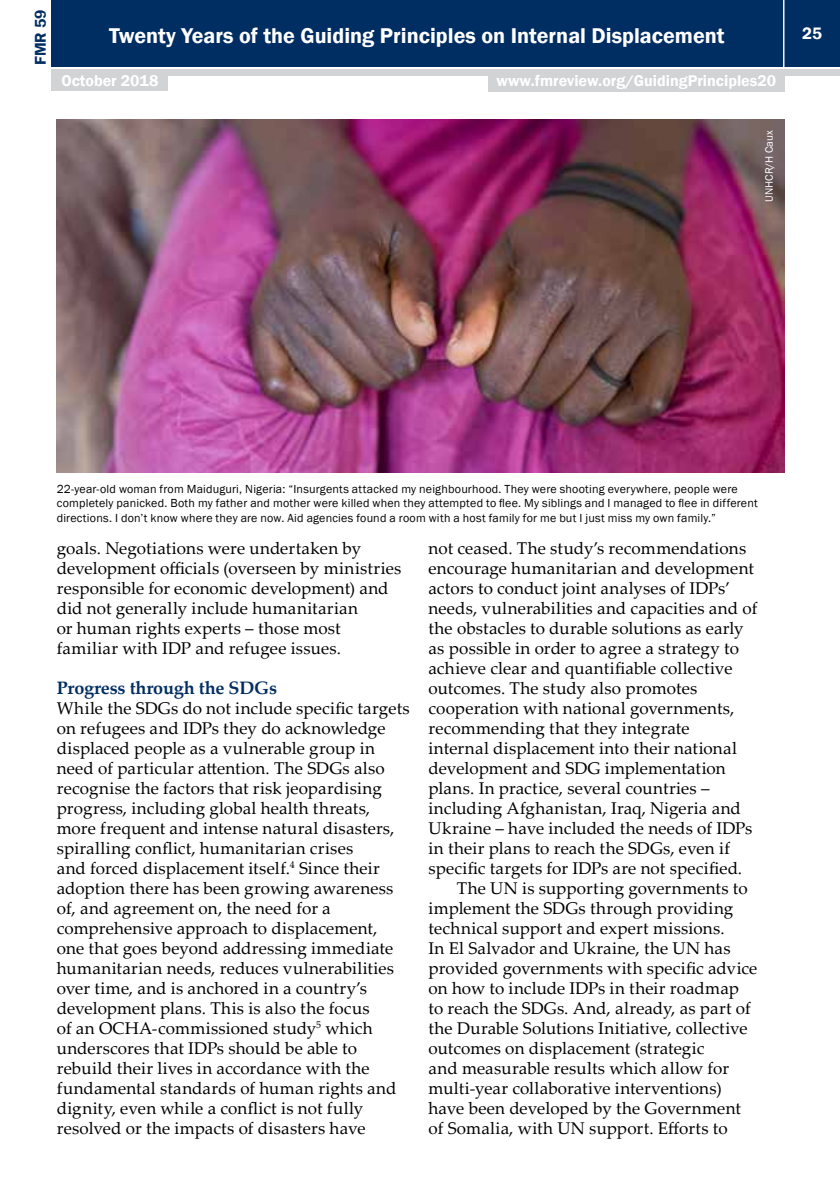
<style>
.page{position:relative;width:840px;height:1191px;background:#fff}
.page>*{position:absolute;margin:0;border:0;box-sizing:border-box;transform-origin:0 0}
.t1{font:600 22px "Franklin Gothic";color:#fff}
.t2{font:700 18px "Palatino Linotype";letter-spacing:-.01em;color:#002d62}
.t3{font:17px/20px "Palatino Linotype";letter-spacing:.01em;color:#000}
.t4{font:600 17px "Franklin Gothic";color:#fff}
.t5{font:600 16px "Franklin Gothic";color:#fff}
.t6{font:600 16px "Franklin Gothic";color:#002d62}
.t7{font:12px/14.4px "Franklin Gothic";letter-spacing:.015em;color:#000}
.t8{font:11px "Franklin Gothic";color:#fff}
</style>
<div class="page">
<div style="left:52px;top:0;width:787px;height:66px;background:#002d62"></div>
<div style="left:52px;top:69px;width:787px;height:6px;background:#d1d3d4"></div>
<hr style="left:782px;top:0;width:2px;height:68px;background:#fff">
<div style="left:52px;top:73px;width:116px;height:18px;background:#d1d3d4"></div>
<div style="left:488px;top:74px;width:296px;height:18px;background:#d1d3d4"></div>
<img style="left:57px;top:119px;width:726px;height:354px">
<p class="t6" style="left:31px;top:65px;width:57px;rotate:-90deg">FMR 59</p>
<p class="t1" style="left:109px;top:22px;width:616px">Twenty Years of the Guiding Principles on Internal Displacement</p>
<p class="t5" style="left:61px;top:71px;width:98px">October 2018</p>
<p class="t5" style="left:496px;top:71px;width:281px">www.fmreview.org/GuidingPrinciples20</p>
<p class="t8" style="left:761px;top:202px;width:73px;rotate:-90deg">UNHCR/H Caux</p>
<p class="t4" style="left:801px;top:23px;width:21px">25</p>
<p class="t7" style="left:57px;top:482px;width:702px">22-year-old woman from Maiduguri, Nigeria: “Insurgents attacked my neighbourhood. They were shooting everywhere, people were completely panicked. Both my father and mother were killed when they attempted to flee. My siblings and I managed to flee in different directions. I don’t know where they are now. Aid agencies found a room with a host family for me but I just miss my own family.”</p>
<p class="t3" style="left:57px;top:537px;width:346px">goals. Negotiations were undertaken by development officials (overseen by ministries responsible for economic development) and did not generally include humanitarian<br>or human rights experts – those most familiar with IDP and refugee issues.</p>
<p class="t2" style="left:57px;top:675px;width:222px">Progress through the SDGs</p>
<p class="t3" style="left:57px;top:697px;width:354px">While the SDGs do not include specific targets on refugees and IDPs they do acknowledge displaced people as a vulnerable group in need of particular attention. The SDGs also recognise the factors that risk jeopardising progress, including global health threats, more frequent and intense natural disasters, spiralling conflict, humanitarian crises<br>and forced displacement itself.<sup>4</sup> Since their adoption there has been growing awareness of, and agreement on, the need for a comprehensive approach to displacement,<br>one that goes beyond addressing immediate humanitarian needs, reduces vulnerabilities over time, and is anchored in a country’s development plans. This is also the focus<br>of an OCHA-commissioned study<sup>5</sup> which underscores that IDPs should be able to rebuild their lives in accordance with the fundamental standards of human rights and dignity, even while a conflict is not fully resolved or the impacts of disasters have</p>
<p class="t3" style="left:428px;top:537px;width:319px">not ceased. The study’s recommendations</p>
<p class="t3" style="left:428px;top:557px;width:327px">encourage humanitarian and development</p>
<p class="t3" style="left:428px;top:577px;width:303px">actors to conduct joint analyses of IDPs’</p>
<p class="t3" style="left:428px;top:597px;width:330px">needs, vulnerabilities and capacities and of</p>
<p class="t3" style="left:428px;top:617px;width:316px">the obstacles to durable solutions as early</p>
<p class="t3" style="left:428px;top:637px;width:312px">as possible in order to agree a strategy to</p>
<p class="t3" style="left:428px;top:657px;width:305px">achieve clear and quantifiable collective</p>
<p class="t3" style="left:428px;top:677px;width:270px">outcomes. The study also promotes</p>
<p class="t3" style="left:428px;top:697px;width:307px">cooperation with national governments,</p>
<p class="t3" style="left:428px;top:717px;width:262px">recommending that they integrate</p>
<p class="t3" style="left:428px;top:737px;width:310px">internal displacement into their national</p>
<p class="t3" style="left:428px;top:757px;width:299px">development and SDG implementation</p>
<p class="t3" style="left:428px;top:777px;width:282px">plans. In practice, several countries –</p>
<p class="t3" style="left:428px;top:797px;width:314px">including Afghanistan, Iraq, Nigeria and</p>
<p class="t3" style="left:428px;top:817px;width:325px">Ukraine – have included the needs of IDPs</p>
<p class="t3" style="left:428px;top:837px;width:303px">in their plans to reach the SDGs, even if</p>
<p class="t3" style="left:428px;top:857px;width:315px">specific targets for IDPs are not specified.</p>
<p class="t3" style="left:456px;top:877px;width:292px">The UN is supporting governments to</p>
<p class="t3" style="left:428px;top:897px;width:306px">implement the SDGs through providing</p>
<p class="t3" style="left:428px;top:917px;width:297px">technical support and expert missions.</p>
<p class="t3" style="left:428px;top:937px;width:303px">In El Salvador and Ukraine, the UN has</p>
<p class="t3" style="left:428px;top:957px;width:330px">provided governments with specific advice</p>
<p class="t3" style="left:428px;top:977px;width:312px">on how to include IDPs in their roadmap</p>
<p class="t3" style="left:428px;top:997px;width:324px">to reach the SDGs. And, already, as part of</p>
<p class="t3" style="left:428px;top:1017px;width:320px">the Durable Solutions Initiative, collective</p>
<p class="t3" style="left:428px;top:1037px;width:277px">outcomes on displacement (strategic</p>
<p class="t3" style="left:428px;top:1057px;width:302px">and measurable results which allow for</p>
<p class="t3" style="left:428px;top:1077px;width:294px">multi-year collaborative interventions)</p>
<p class="t3" style="left:428px;top:1097px;width:314px">have been developed by the Government</p>
<p class="t3" style="left:428px;top:1117px;width:301px">of Somalia, with UN support. Efforts to</p>
</div>
